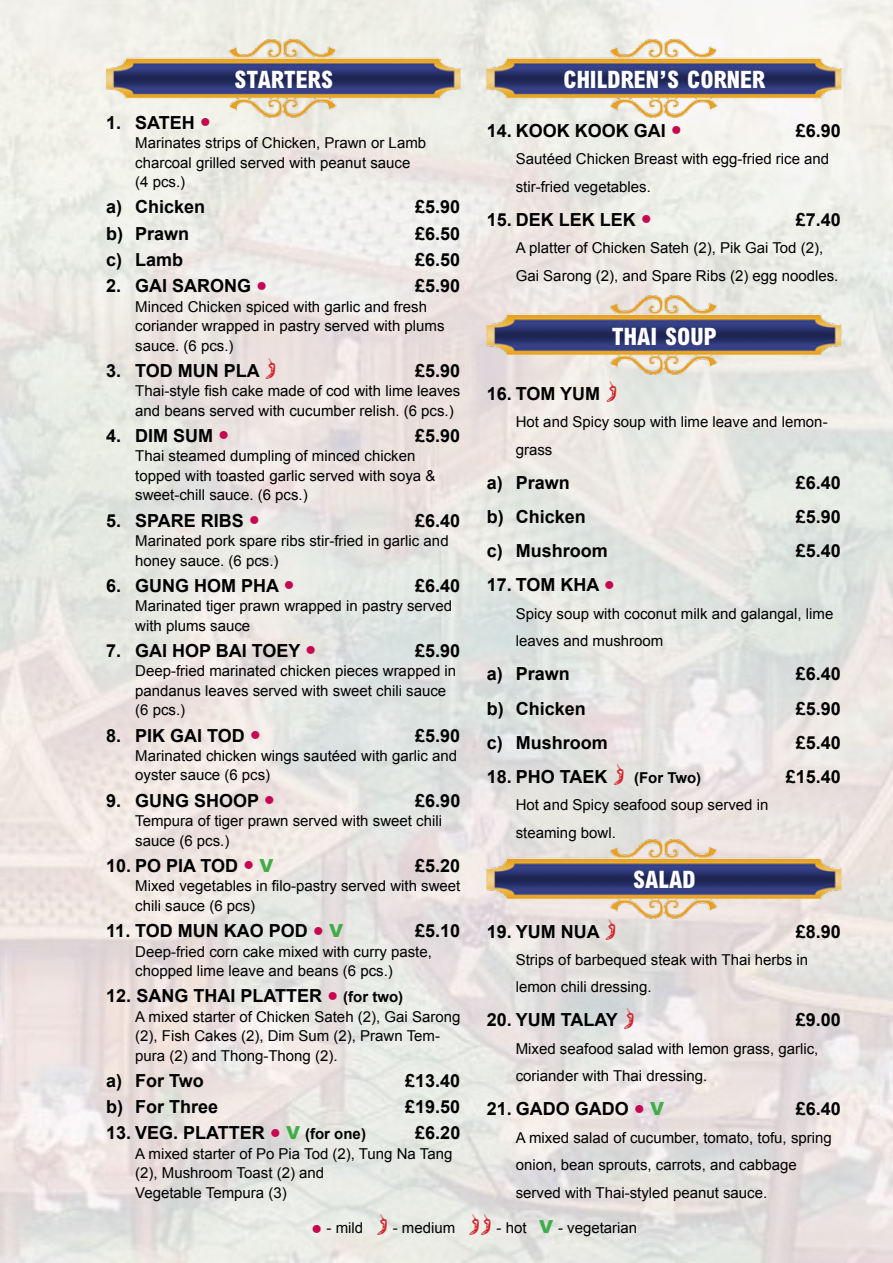
<style>
.page{position:relative;width:893px;height:1263px;background:#fff}
.page>*{position:absolute;margin:0;border:0;box-sizing:border-box;transform-origin:0 0}
.t1{font:800 condensed 24px "Arial";color:#fff}
.t2{font:700 18px "Arial";color:#000}
.t3{font:15px/19.5px "Arial";color:#000}
.t4{font:700 15px "Arial";color:#000}
.s1{font-family:"Helvetica Neue";font-weight:400;font-stretch:condensed;font-size:22.5px;color:#c60651}
.s2{font-weight:900;color:#41ad49}
.s3{font-size:15px}
.s4{font-family:"Helvetica Neue";font-stretch:condensed;font-size:22.5px;color:#c60651}
.s5{font-weight:900;font-size:18px;color:#41ad49}
</style>
<div class="page">
<img style="left:106px;top:37px;width:355px;height:83px">
<img style="left:487px;top:37px;width:355px;height:83px">
<img style="left:487px;top:293px;width:355px;height:83px">
<img style="left:487px;top:837px;width:355px;height:83px">
<svg style="left:377px;top:1215px;width:10px;height:20px"></svg>
<svg style="left:470px;top:1215px;width:21px;height:20px"></svg>
<svg style="left:266px;top:359px;width:9px;height:20px"></svg>
<svg style="left:607px;top:382px;width:9px;height:20px"></svg>
<svg style="left:614px;top:765px;width:10px;height:20px"></svg>
<svg style="left:606px;top:919px;width:9px;height:21px"></svg>
<svg style="left:624px;top:1008px;width:10px;height:21px"></svg>
<h1 class="t1" style="left:235px;top:65px;width:100px">STARTERS</h1>
<p class="t2" style="left:106px;top:112px;width:106px">1. SATEH <span class="s1">•</span></p>
<p class="t3" style="left:135px;top:133px;width:292px">Marinates strips of Chicken, Prawn or Lamb charcoal grilled served with peanut sauce (4 pcs.)</p>
<p class="t2" style="left:106px;top:197px;width:100px">a) Chicken</p>
<p class="t2" style="left:415px;top:197px;width:47px">£5.90</p>
<p class="t2" style="left:106px;top:223px;width:84px">b) Prawn</p>
<p class="t2" style="left:415px;top:223px;width:47px">£6.50</p>
<p class="t2" style="left:106px;top:249px;width:78px">c) Lamb</p>
<p class="t2" style="left:415px;top:249px;width:47px">£6.50</p>
<p class="t2" style="left:106px;top:276px;width:163px">2. GAI SARONG <span class="s1">•</span></p>
<p class="t2" style="left:415px;top:276px;width:47px">£5.90</p>
<p class="t3" style="left:135px;top:297px;width:311px">Minced Chicken spiced with garlic and fresh coriander wrapped in pastry served with plums sauce. (6 pcs.)</p>
<p class="t2" style="left:106px;top:360px;width:155px">3. TOD MUN PLA</p>
<p class="t2" style="left:415px;top:360px;width:47px">£5.90</p>
<p class="t3" style="left:135px;top:381px;width:327px">Thai-style fish cake made of cod with lime leaves and beans served with cucumber relish. (6 pcs.)</p>
<p class="t2" style="left:106px;top:425px;width:125px">4. DIM SUM <span class="s1">•</span></p>
<p class="t2" style="left:415px;top:425px;width:47px">£5.90</p>
<p class="t3" style="left:135px;top:446px;width:302px">Thai steamed dumpling of minced chicken topped with toasted garlic served with soya &amp; sweet-chill sauce. (6 pcs.)</p>
<p class="t2" style="left:106px;top:510px;width:155px">5. SPARE RIBS <span class="s1">•</span></p>
<p class="t2" style="left:415px;top:510px;width:47px">£6.40</p>
<p class="t3" style="left:135px;top:531px;width:315px">Marinated pork spare ribs stir-fried in garlic and honey sauce. (6 pcs.)</p>
<p class="t2" style="left:106px;top:575px;width:190px">6. GUNG HOM PHA <span class="s1">•</span></p>
<p class="t2" style="left:415px;top:575px;width:47px">£6.40</p>
<p class="t3" style="left:135px;top:596px;width:318px">Marinated tiger prawn wrapped in pastry served with plums sauce</p>
<p class="t2" style="left:106px;top:640px;width:212px">7. GAI HOP BAI TOEY <span class="s1">•</span></p>
<p class="t2" style="left:415px;top:640px;width:47px">£5.90</p>
<p class="t3" style="left:135px;top:661px;width:322px">Deep-fried marinated chicken pieces wrapped in pandanus leaves served with sweet chili sauce (6 pcs.)</p>
<p class="t2" style="left:106px;top:725px;width:156px">8. PIK GAI TOD <span class="s1">•</span></p>
<p class="t2" style="left:415px;top:725px;width:47px">£5.90</p>
<p class="t3" style="left:135px;top:746px;width:323px">Marinated chicken wings sautéed with garlic and oyster sauce (6 pcs)</p>
<p class="t2" style="left:106px;top:790px;width:170px">9. GUNG SHOOP <span class="s1">•</span></p>
<p class="t2" style="left:415px;top:790px;width:47px">£6.90</p>
<p class="t3" style="left:135px;top:811px;width:308px">Tempura of tiger prawn served with sweet chili sauce (6 pcs.)</p>
<p class="t2" style="left:106px;top:855px;width:169px">10. PO PIA TOD <span class="s1">•</span> <span class="s2">V</span></p>
<p class="t2" style="left:415px;top:855px;width:47px">£5.20</p>
<p class="t3" style="left:135px;top:876px;width:327px">Mixed vegetables in filo-pastry served with sweet chili sauce (6 pcs)</p>
<p class="t2" style="left:106px;top:920px;width:238px">11. TOD MUN KAO POD <span class="s1">•</span> <span class="s2">V</span></p>
<p class="t2" style="left:415px;top:920px;width:47px">£5.10</p>
<p class="t3" style="left:135px;top:941px;width:298px">Deep-fried corn cake mixed with curry paste, chopped lime leave and beans (6 pcs.)</p>
<p class="t2" style="left:106px;top:986px;width:298px">12. SANG THAI PLATTER <span class="s1">•</span> <span class="s3">(for two)</span></p>
<p class="t3" style="left:135px;top:1007px;width:327px">A mixed starter of Chicken Sateh (2), Gai Sarong (2), Fish Cakes (2), Dim Sum (2), Prawn Tem&shy;pura (2) and Thong-Thong (2).</p>
<p class="t2" style="left:106px;top:1070px;width:99px">a) For Two</p>
<p class="t2" style="left:405px;top:1070px;width:57px">£13.40</p>
<p class="t2" style="left:106px;top:1096px;width:113px">b) For Three</p>
<p class="t2" style="left:405px;top:1096px;width:57px">£19.50</p>
<p class="t2" style="left:106px;top:1123px;width:261px">13. VEG. PLATTER <span class="s1">•</span> <span class="s2">V</span> <span class="s3">(for one)</span></p>
<p class="t2" style="left:415px;top:1123px;width:47px">£6.20</p>
<p class="t3" style="left:135px;top:1144px;width:319px">A mixed starter of Po Pia Tod (2), Tung Na Tang (2), Mushroom Toast (2) and<br>Vegetable Tempura (3)</p>
<h1 class="t1" style="left:563px;top:65px;width:203px">CHILDREN’S CORNER</h1>
<p class="t2" style="left:487px;top:120px;width:197px">14. KOOK KOOK GAI <span class="s1">•</span></p>
<p class="t2" style="left:796px;top:120px;width:47px">£6.90</p>
<p class="t3" style="left:516px;top:145px;width:315px;line-height:27.5px">Sautéed Chicken Breast with egg-fried rice and stir-fried vegetables.</p>
<p class="t2" style="left:487px;top:209px;width:167px">15. DEK LEK LEK <span class="s1">•</span></p>
<p class="t2" style="left:796px;top:209px;width:47px">£7.40</p>
<p class="t3" style="left:516px;top:234px;width:324px;line-height:27.5px">A platter of Chicken Sateh (2), Pik Gai Tod (2),<br>Gai Sarong (2), and Spare Ribs (2) egg noodles.</p>
<h1 class="t1" style="left:612px;top:322px;width:106px">THAI SOUP</h1>
<p class="t2" style="left:487px;top:383px;width:115px">16. TOM YUM</p>
<p class="t3" style="left:516px;top:408px;width:313px;line-height:27.5px">Hot and Spicy soup with lime leave and lemon&shy;grass</p>
<p class="t2" style="left:487px;top:472px;width:84px">a) Prawn</p>
<p class="t2" style="left:796px;top:472px;width:47px">£6.40</p>
<p class="t2" style="left:487px;top:507px;width:100px">b) Chicken</p>
<p class="t2" style="left:796px;top:507px;width:47px">£5.90</p>
<p class="t2" style="left:487px;top:541px;width:122px">c) Mushroom</p>
<p class="t2" style="left:796px;top:541px;width:47px">£5.40</p>
<p class="t2" style="left:487px;top:575px;width:130px">17. TOM KHA <span class="s1">•</span></p>
<p class="t3" style="left:516px;top:600px;width:319px;line-height:27.5px">Spicy soup with coconut milk and galangal, lime leaves and mushroom</p>
<p class="t2" style="left:487px;top:664px;width:84px">a) Prawn</p>
<p class="t2" style="left:796px;top:664px;width:47px">£6.40</p>
<p class="t2" style="left:487px;top:698px;width:100px">b) Chicken</p>
<p class="t2" style="left:796px;top:698px;width:47px">£5.90</p>
<p class="t2" style="left:487px;top:732px;width:122px">c) Mushroom</p>
<p class="t2" style="left:796px;top:732px;width:47px">£5.40</p>
<p class="t2" style="left:487px;top:766px;width:122px">18. PHO TAEK</p>
<p class="t4" style="left:634px;top:769px;width:69px">(For Two)</p>
<p class="t2" style="left:786px;top:766px;width:57px">£15.40</p>
<p class="t3" style="left:516px;top:791px;width:254px;line-height:27.5px">Hot and Spicy seafood soup served in steaming bowl.</p>
<h1 class="t1" style="left:633px;top:865px;width:64px">SALAD</h1>
<p class="t2" style="left:487px;top:921px;width:114px">19. YUM NUA</p>
<p class="t2" style="left:796px;top:921px;width:47px">£8.90</p>
<p class="t3" style="left:516px;top:946px;width:294px;line-height:27.5px">Strips of barbequed steak with Thai herbs in lemon chili dressing.</p>
<p class="t2" style="left:487px;top:1010px;width:132px">20. YUM TALAY</p>
<p class="t2" style="left:796px;top:1010px;width:47px">£9.00</p>
<p class="t3" style="left:516px;top:1035px;width:304px;line-height:27.5px">Mixed seafood salad with lemon grass, garlic, coriander with Thai dressing.</p>
<p class="t2" style="left:487px;top:1099px;width:179px">21. GADO GADO <span class="s1">•</span> <span class="s2">V</span></p>
<p class="t2" style="left:796px;top:1099px;width:47px">£6.40</p>
<p class="t3" style="left:516px;top:1124px;width:318px;line-height:27.5px">A mixed salad of cucumber, tomato, tofu, spring onion, bean sprouts, carrots, and cabbage served with Thai-styled peanut sauce.</p>
<p class="t3" style="left:311px;top:1218px;width:54px"><span class="s4">•</span> - mild</p>
<p class="t3" style="left:393px;top:1218px;width:64px">- medium</p>
<p class="t3" style="left:496px;top:1218px;width:142px">- hot <span class="s5">V</span> - vegetarian</p>
</div>
